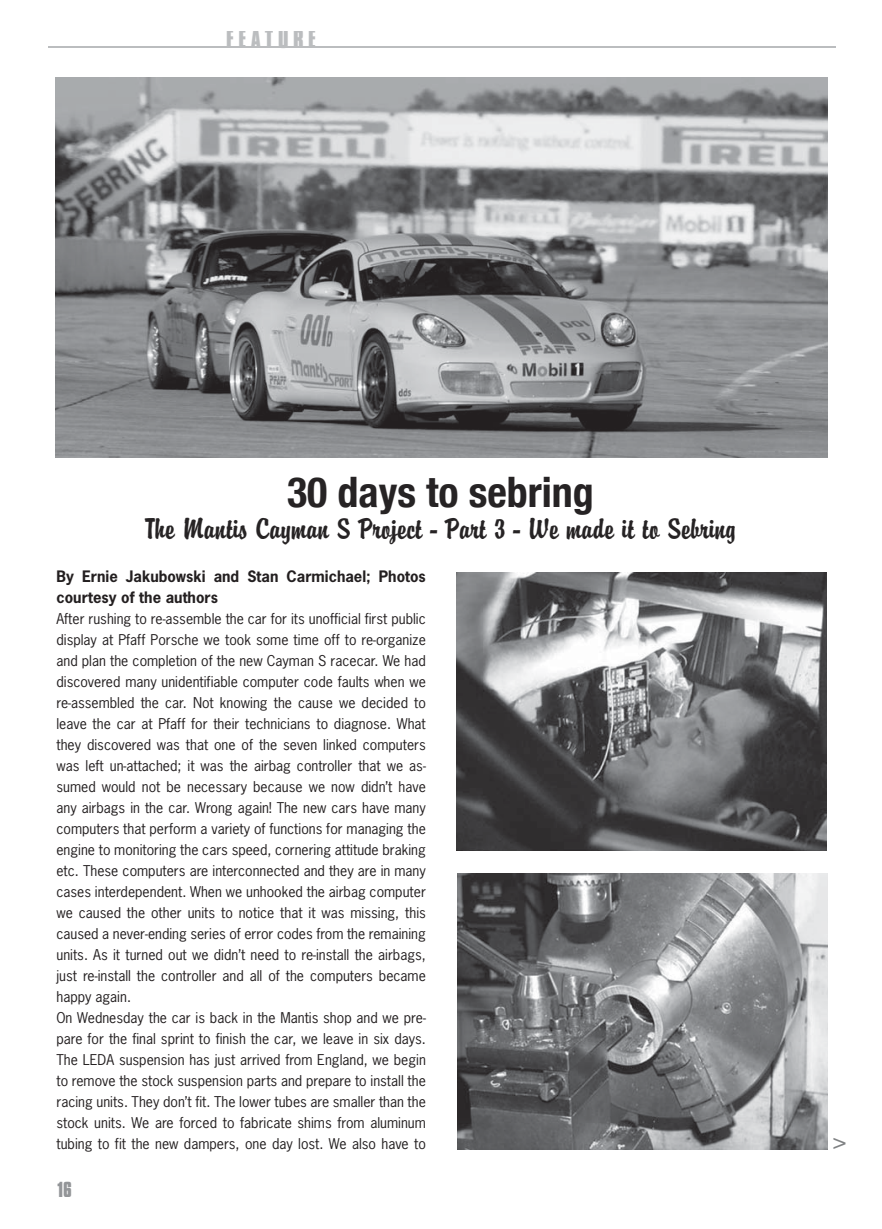
<style>
.page{position:relative;width:882px;height:1229px;background:#fff}
.page>*{position:absolute;margin:0;border:0;box-sizing:border-box;transform-origin:0 0}
.t1{font:700 condensed 42px "Helvetica Neue";color:#262324}
.t2{font:31.5px "Brody EF";color:#262324}
.t3{font:700 22.75px "Compacta BT";letter-spacing:.2em;color:#bbbdbf}
.t4{font:22.75px "Compacta Bold Plain";color:#939598}
.t5{font:21px "Helvetica";color:#808284}
.t6{font:700 14.88px/21px "News Gothic Std";color:#231f20}
.t7{font:14px/21px "News Gothic Std";color:#231f20}
</style>
<div class="page">
<hr style="left:49px;top:46px;width:787px;height:2px;background:#bbbdbf">
<img style="left:55px;top:78px;width:772px;height:379px">
<img style="left:457px;top:573px;width:370px;height:277px">
<img style="left:457px;top:873px;width:370px;height:276px">
<h3 class="t3" style="left:226px;top:28px;width:91px">FEATURE</h3>
<h1 class="t1" style="left:287px;top:467px;width:308px">30 days to sebring</h1>
<h2 class="t2" style="left:145px;top:519px;width:593px">The Mantis Cayman S Project - Part 3 - We made it to Sebring</h2>
<p class="t6" style="left:56px;top:566px;width:371px">By Ernie Jakubowski and Stan Carmichael; Photos courtesy of the authors</p>
<p class="t7" style="left:56px;top:609px;width:371px">After rushing to re-assemble the car for its unofficial first public display at Pfaff Porsche we took some time off to re-organize and plan the completion of the new Cayman S racecar. We had discovered many unidentifiable computer code faults when we re-assembled the car. Not knowing the cause we decided to leave the car at Pfaff for their technicians to diagnose. What they discovered was that one of the seven linked computers was left un-attached; it was the airbag controller that we as&shy;sumed would not be necessary because we now didn’t have any airbags in the car. Wrong again! The new cars have many computers that perform a variety of functions for managing the engine to monitoring the cars speed, cornering attitude braking etc. These computers are interconnected and they are in many cases interdependent. When we unhooked the airbag computer we caused the other units to notice that it was missing, this caused a never-ending series of error codes from the remaining units. As it turned out we didn’t need to re-install the airbags, just re-install the controller and all of the computers became happy again.<br>On Wednesday the car is back in the Mantis shop and we pre&shy;pare for the final sprint to finish the car, we leave in six days.<br>The LEDA suspension has just arrived from England, we begin to remove the stock suspension parts and prepare to install the racing units. They don’t fit. The lower tubes are smaller than the stock units. We are forced to fabricate shims from aluminum tubing to fit the new dampers, one day lost. We also have to</p>
<h3 class="t4" style="left:57px;top:1181px;width:16px">16</h3>
<h3 class="t5" style="left:834px;top:1132px;width:14px">&gt;</h3>
</div>
